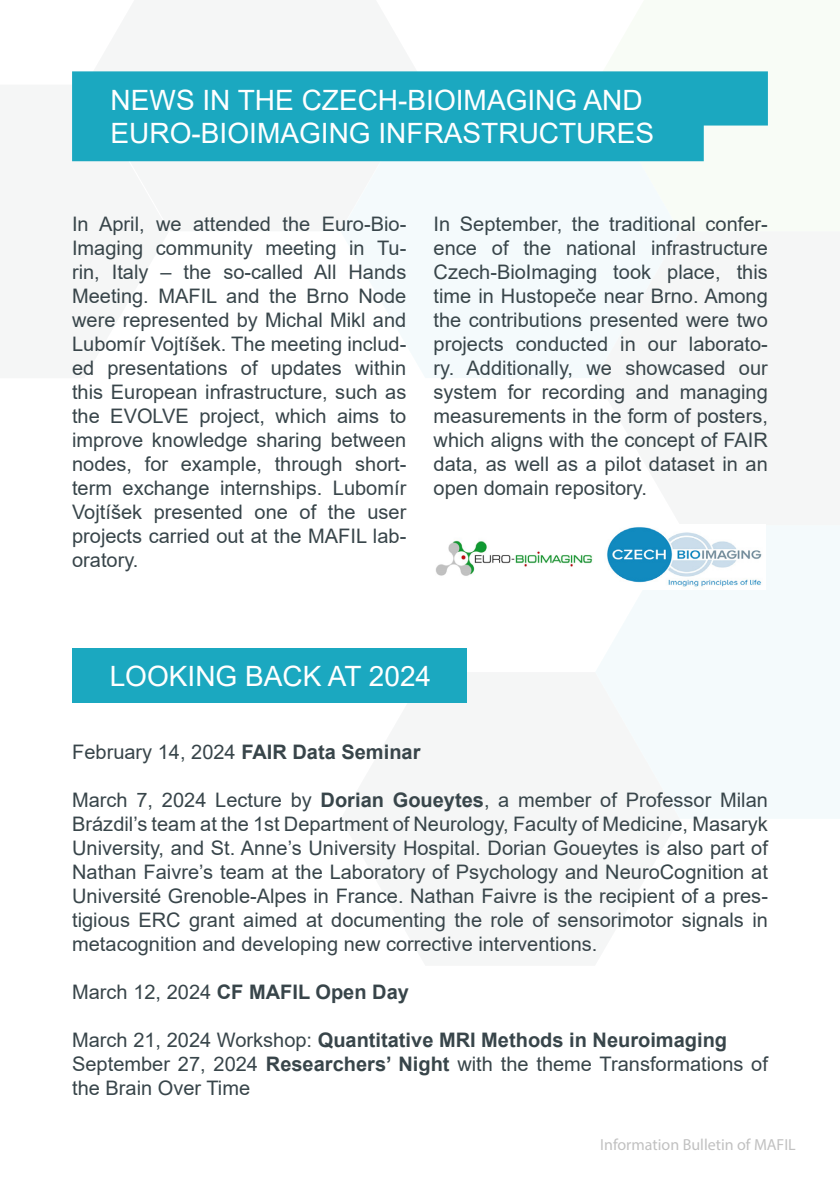
<style>
.page{position:relative;width:840px;height:1191px;background:#fff}
.page>*{position:absolute;margin:0;border:0;box-sizing:border-box;transform-origin:0 0}
.t1{font:28px "Arial";color:#fff}
.t2{font:20px/24px "Arial";color:#38454a;text-align:justify}
.t3{font:700 20px "Arial";color:#38454a}
.t4{font:16px "Myriad Pro";color:#c1c1c1}
.s1{font-weight:700}
.s2{font-weight:400}
</style>
<div class="page">
<svg style="left:340px;top:161px;width:254px;height:217px;fill:#f4fafc"></svg>
<div style="left:594px;top:71px;width:174px;height:160px;background:#f8fcf6"></div>
<div style="left:594px;top:231px;width:85px;height:147px;background:#f4fafc"></div>
<div style="left:596px;top:526px;width:243px;height:292px;background:#f4fafc"></div>
<img style="left:604px;top:526px;width:160px;height:63px">
<img style="left:436px;top:526px;width:162px;height:52px">
<div style="left:72px;top:71px;width:695px;height:90px;background:#1ba8c0"></div>
<div style="left:72px;top:648px;width:394px;height:54px;background:#1ba8c0"></div>
<p class="t1" style="left:111px;top:80px;width:533px">NEWS IN THE CZECH-BIOIMAGING AND</p>
<p class="t1" style="left:111px;top:114px;width:544px">EURO-BIOIMAGING INFRASTRUCTURES</p>
<p class="t2" style="left:72px;top:211px;width:335px">In April, we attended the Euro-Bio-Imaging community meeting in Tu&shy;rin, Italy – the so-called All Hands Meeting. MAFIL and the Brno Node were represented by Michal Mikl and Lubomír Vojtíšek. The meeting includ&shy;ed presentations of updates within this European infrastructure, such as the EVOLVE project, which aims to improve knowledge sharing between nodes, for example, through short&shy;term exchange internships. Lubomír Vojtíšek presented one of the user projects carried out at the MAFIL lab&shy;oratory.</p>
<p class="t2" style="left:433px;top:211px;width:335px">In September, the traditional confer&shy;ence of the national infrastructure Czech-BioImaging took place, this time in Hustopeče near Brno. Among the contributions presented were two projects conducted in our laborato&shy;ry. Additionally, we showcased our system for recording and managing measurements in the form of posters, which aligns with the concept of FAIR data, as well as a pilot dataset in an open domain repository.</p>
<p class="t1" style="left:110px;top:657px;width:323px">LOOKING BACK AT 2024</p>
<p class="t2" style="left:72px;top:739px;width:349px">February 14, 2024 <span class="s1">FAIR Data Seminar</span></p>
<p class="t2" style="left:72px;top:787px;width:697px">March 7, 2024 Lecture by <span class="s1">Dorian Goueytes</span>, a member of Professor Milan Brázdil’s team at the 1st Department of Neurology, Faculty of Medicine, Masaryk University, and St. Anne’s University Hospital. Dorian Goueytes is also part of Nathan Faivre’s team at the Laboratory of Psychology and NeuroCognition at Université Grenoble-Alpes in France. Nathan Faivre is the recipient of a pres&shy;tigious ERC grant aimed at documenting the role of sensorimotor signals in metacognition and developing new corrective interventions.</p>
<p class="t3" style="left:72px;top:977px;width:338px"><span class="s2">March 12, 2024</span> CF MAFIL Open Day</p>
<p class="t3" style="left:72px;top:1025px;width:656px"><span class="s2">March 21, 2024 Workshop:</span> Quantitative MRI Methods in Neuroimaging</p>
<p class="t2" style="left:72px;top:1051px;width:697px">September 27, 2024 <span class="s1">Researchers’ Night</span> with the theme Transformations of the Brain Over Time</p>
<p class="t4" style="left:599px;top:1134px;width:197px">Information Bulletin of MAFIL</p>
</div>
